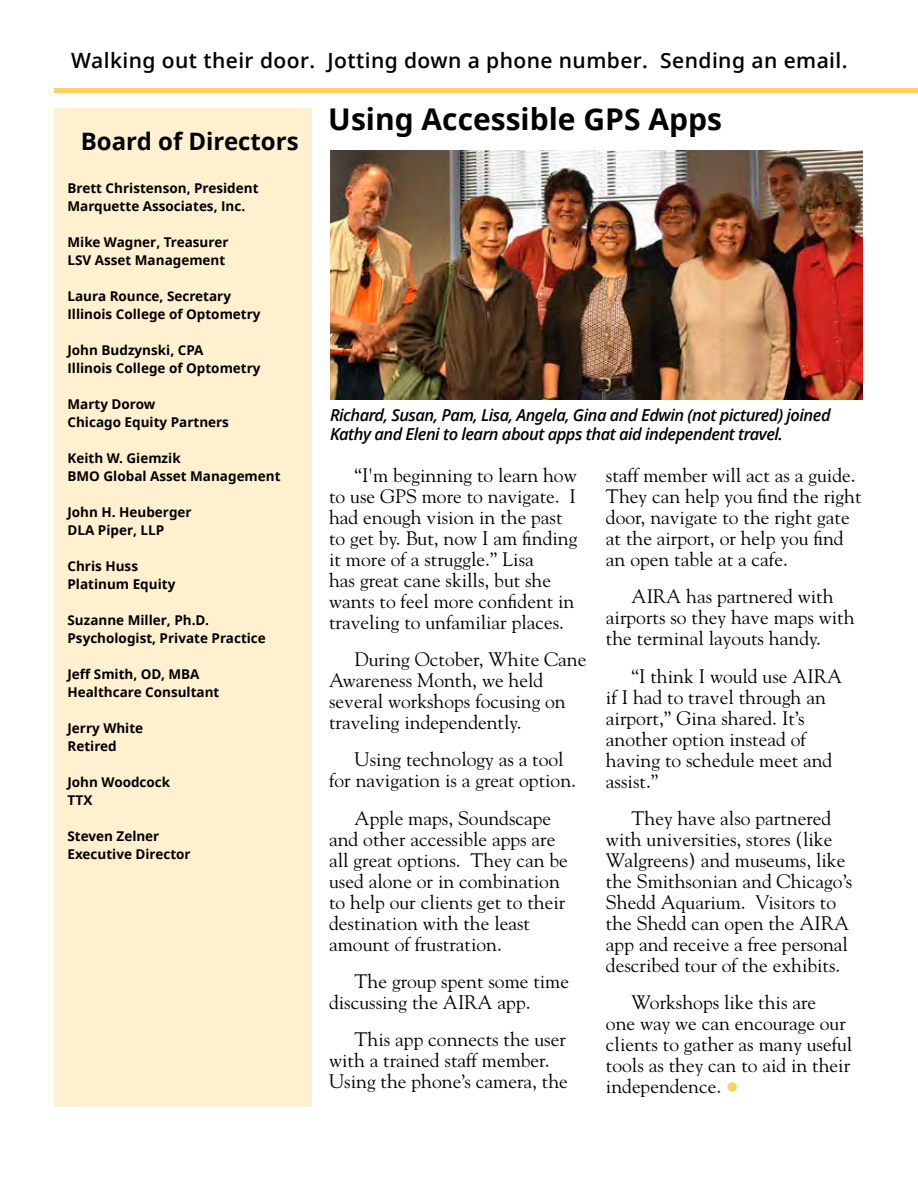
<style>
.page{position:relative;width:918px;height:1188px;background:#fff}
.page>*{position:absolute;margin:0;border:0;box-sizing:border-box;transform-origin:0 0}
.headline{font:700 30px "Open Second Sans";color:#000}
.body_text{font:700 24px "Open Second Sans";color:#000}
.body_text-2{font:600 21px "Open Second Sans";letter-spacing:.02em;color:#000}
.body_text-3{font:19.5px/21px "Goudy";color:#000}
.body_text-4{font:italic 600 16.5px/19.5px "Open Second Sans";letter-spacing:-.03em;color:#000}
.body_text-5{font:700 13.5px "Open Second Sans";color:#000}
.s1{color:#ffd15e}
</style>
<div class="page">
<div style="left:54px;top:108px;width:258px;height:999px;background:#fff1cf"></div>
<hr style="left:55px;top:88px;width:863px;height:4px;background:#ffd15e">
<img style="left:330px;top:151px;width:532px;height:248px">
<p class="body_text-2" style="left:71px;top:46px;width:778px">Walking out their door. Jotting down a phone number. Sending an email.</p>
<p class="body_text" style="left:81px;top:124px;width:219px">Board of Directors</p>
<p class="body_text-5" style="left:68px;top:179px;width:193px">Brett Christenson, President</p>
<p class="body_text-5" style="left:68px;top:197px;width:179px">Marquette Associates, Inc.</p>
<p class="body_text-5" style="left:68px;top:233px;width:162px">Mike Wagner, Treasurer</p>
<p class="body_text-5" style="left:68px;top:251px;width:159px">LSV Asset Management</p>
<p class="body_text-5" style="left:68px;top:287px;width:165px">Laura Rounce, Secretary</p>
<p class="body_text-5" style="left:68px;top:305px;width:195px">Illinois College of Optometry</p>
<p class="body_text-5" style="left:68px;top:341px;width:138px">John Budzynski, CPA</p>
<p class="body_text-5" style="left:68px;top:359px;width:195px">Illinois College of Optometry</p>
<p class="body_text-5" style="left:68px;top:395px;width:89px">Marty Dorow</p>
<p class="body_text-5" style="left:68px;top:413px;width:163px">Chicago Equity Partners</p>
<p class="body_text-5" style="left:68px;top:449px;width:115px">Keith W. Giemzik</p>
<p class="body_text-5" style="left:68px;top:467px;width:215px">BMO Global Asset Management</p>
<p class="body_text-5" style="left:68px;top:503px;width:126px">John H. Heuberger</p>
<p class="body_text-5" style="left:68px;top:521px;width:98px">DLA Piper, LLP</p>
<p class="body_text-5" style="left:68px;top:557px;width:72px">Chris Huss</p>
<p class="body_text-5" style="left:68px;top:575px;width:109px">Platinum Equity</p>
<p class="body_text-5" style="left:68px;top:611px;width:143px">Suzanne Miller, Ph.D.</p>
<p class="body_text-5" style="left:68px;top:629px;width:200px">Psychologist, Private Practice</p>
<p class="body_text-5" style="left:68px;top:665px;width:133px">Jeff Smith, OD, MBA</p>
<p class="body_text-5" style="left:68px;top:683px;width:154px">Healthcare Consultant</p>
<p class="body_text-5" style="left:68px;top:719px;width:77px">Jerry White</p>
<p class="body_text-5" style="left:68px;top:737px;width:51px">Retired</p>
<p class="body_text-5" style="left:68px;top:773px;width:104px">John Woodcock</p>
<p class="body_text-5" style="left:68px;top:791px;width:26px">TTX</p>
<p class="body_text-5" style="left:68px;top:827px;width:93px">Steven Zelner</p>
<p class="body_text-5" style="left:68px;top:845px;width:125px">Executive Director</p>
<p class="headline" style="left:328px;top:98px;width:395px">Using Accessible GPS Apps</p>
<p class="body_text-4" style="left:330px;top:405px;width:502px">Richard, Susan, Pam, Lisa, Angela, Gina and Edwin (not pictured) joined<br>Kathy and Eleni to learn about apps that aid independent travel.</p>
<p class="body_text-3" style="left:329px;top:465px;width:250px;text-indent:26px">“I'm beginning to learn how to use GPS more to navigate. I had enough vision in the past to get by. But, now I am finding it more of a struggle.” Lisa<br>has great cane skills, but she wants to feel more confident in traveling to unfamiliar places.</p>
<p class="body_text-3" style="left:329px;top:649px;width:259px;text-indent:26px">During October, White Cane<br>Awareness Month, we held several workshops focusing on traveling independently.</p>
<p class="body_text-3" style="left:329px;top:749px;width:248px;text-indent:26px">Using technology as a tool for navigation is a great option.</p>
<p class="body_text-3" style="left:329px;top:807px;width:240px;text-indent:26px">Apple maps, Soundscape and other accessible apps are all great options. They can be used alone or in combination to help our clients get to their destination with the least amount of frustration.</p>
<p class="body_text-3" style="left:329px;top:970px;width:241px;text-indent:26px">The group spent some time discussing the AIRA app.</p>
<p class="body_text-3" style="left:329px;top:1029px;width:240px;text-indent:26px">This app connects the user with a trained staff member.<br>Using the phone’s camera, the</p>
<p class="body_text-3" style="left:606px;top:465px;width:257px">staff member will act as a guide.<br>They can help you find the right door, navigate to the right gate at the airport, or help you find an open table at a cafe.</p>
<p class="body_text-3" style="left:606px;top:586px;width:250px;text-indent:26px">AIRA has partnered with airports so they have maps with the terminal layouts handy.</p>
<p class="body_text-3" style="left:606px;top:665px;width:238px;text-indent:26px">“I think I would use AIRA if I had to travel through an airport,” Gina shared. It’s another option instead of having to schedule meet and assist.”</p>
<p class="body_text-3" style="left:606px;top:807px;width:248px;text-indent:26px">They have also partnered with universities, stores (like<br>Walgreens) and museums, like the Smithsonian and Chicago’s<br>Shedd Aquarium. Visitors to the Shedd can open the AIRA app and receive a free personal described tour of the exhibits.</p>
<p class="body_text-3" style="left:606px;top:991px;width:248px;text-indent:26px">Workshops like this are<br>one way we can encourage our clients to gather as many useful tools as they can to aid in their independence. <span class="s1">●</span></p>
</div>
